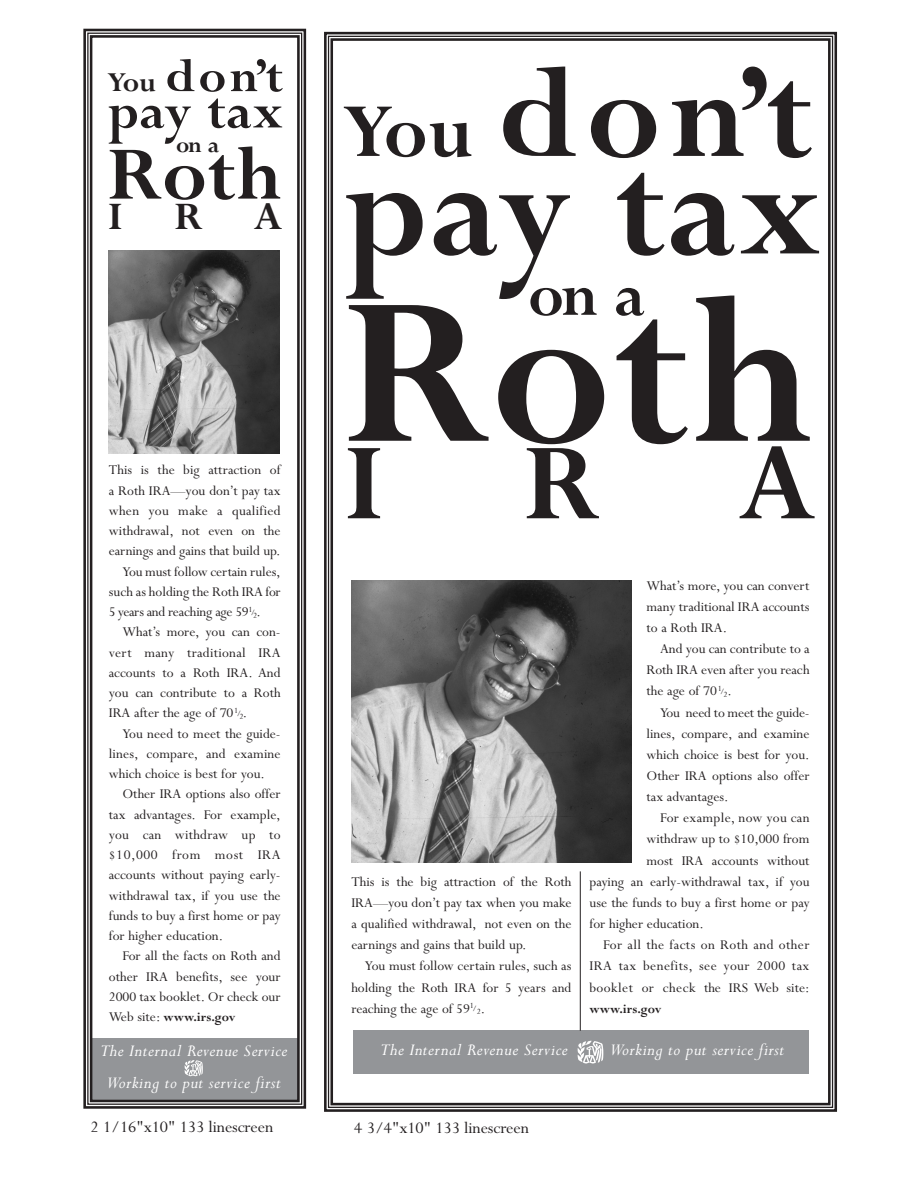
<style>
.page{position:relative;width:918px;height:1188px;background:#fff}
.page>*{position:absolute;margin:0;border:0;box-sizing:border-box;transform-origin:0 0}
.t1{font:231.9px "Perpetua Bold Os F";color:#231f20}
.t2{font:154.2px "Perpetua Bold Os F";letter-spacing:.02em;color:#231f20}
.t3{font:142.8px "Perpetua Bold Os F";color:#231f20}
.t4{font:119.85px "Perpetua Bold Os F";color:#231f20}
.t5{font:83.25px "Perpetua Bold Os F";color:#231f20}
.t6{font:68.55px "Perpetua Bold Os F";color:#231f20}
.t7{font:55.35px "Perpetua Bold Os F";letter-spacing:.015em;color:#231f20}
.t8{font:51.3px "Perpetua Bold Os F";color:#231f20}
.t9{font:43.05px "Perpetua Bold Os F";color:#231f20}
.t10{font:24.6px "Perpetua Bold Os F";color:#231f20}
.t11{font:italic 18.75px/31.5px "Perpetua";letter-spacing:.025em;color:#fff;text-align:center}
.t12{font:18px "Perpetua";letter-spacing:-.005em;color:#231f20}
.t13{font:15px/21.1px "Perpetua";color:#231f20;text-align:justify}
.t14{font:15px "Perpetua";letter-spacing:.025em;color:#231f20}
.t15{font:15px "Perpetua";letter-spacing:.02em;color:#231f20}
.t16{font:15px "Perpetua";letter-spacing:-.025em;color:#231f20}
.t17{font:15px "Perpetua";letter-spacing:.035em;color:#231f20}
.t18{font:700 13.5px "Perpetua";color:#231f20}
.s1{font-size:30.15px}
.s2{font-size:9px}
.s3{font-weight:400;font-size:15px}
.s4{font-size:84.15px}
</style>
<div class="page">
<div style="left:91px;top:1039px;width:207px;height:61px;background:#939598"></div>
<div style="left:83px;top:29px;width:223px;height:1080px;border:3px solid #231f20"></div>
<div style="left:87px;top:33px;width:215px;height:1072px;border:1px solid #231f20"></div>
<div style="left:90px;top:35px;width:210px;height:1067px;border:3px solid #231f20"></div>
<svg style="left:184px;top:1060px;width:19px;height:16px"></svg>
<img style="left:109px;top:251px;width:170px;height:202px">
<div style="left:353px;top:1031px;width:455px;height:43px;background:#939598"></div>
<div style="left:324px;top:32px;width:513px;height:1080px;border:3px solid #231f20"></div>
<div style="left:330px;top:38px;width:501px;height:1067px;border:3px solid #231f20"></div>
<svg style="left:577px;top:1041px;width:26px;height:23px"></svg>
<hr style="left:580px;top:871px;width:1px;height:160px;background:#231f20">
<img style="left:351px;top:581px;width:281px;height:282px">
<h3 class="t8" style="left:107px;top:59px;width:177px"><span class="s1">You</span> don’t</h3>
<h3 class="t7" style="left:107px;top:93px;width:177px">pay tax</h3>
<h3 class="t10" style="left:176px;top:137px;width:45px">on a</h3>
<h3 class="t5" style="left:107px;top:146px;width:177px">Roth</h3>
<h3 class="t9" style="left:107px;top:202px;width:177px">IRA</h3>
<p class="t13" style="left:109px;top:461px;width:173px">This is the big attraction of</p>
<p class="t13" style="left:109px;top:481px;width:173px">a Roth IRA—you don’t pay tax</p>
<p class="t15" style="left:109px;top:505px;width:173px">when you make a qualified</p>
<p class="t13" style="left:109px;top:522px;width:173px">withdrawal, not even on the</p>
<p class="t13" style="left:109px;top:542px;width:173px">earnings and gains that build up.</p>
<p class="t13" style="left:122px;top:562px;width:160px">You must follow certain rules,</p>
<p class="t13" style="left:109px;top:583px;width:173px">such as holding the Roth IRA for</p>
<p class="t16" style="left:109px;top:607px;width:153px">5 years and reaching age 59<sup>1</sup><span class="s2">/</span><sub>2</sub>.</p>
<p class="t13" style="left:122px;top:623px;width:160px">What’s more, you can con-</p>
<p class="t15" style="left:109px;top:647px;width:173px">vert many traditional IRA</p>
<p class="t13" style="left:109px;top:664px;width:173px">accounts to a Roth IRA. And</p>
<p class="t13" style="left:109px;top:684px;width:173px">you can contribute to a Roth</p>
<p class="t13" style="left:109px;top:704px;width:140px">IRA after the age of 70<sup>1</sup><span class="s2">/</span><sub>2</sub>.</p>
<p class="t13" style="left:122px;top:724px;width:160px">You need to meet the guide-</p>
<p class="t13" style="left:109px;top:745px;width:173px">lines, compare, and examine</p>
<p class="t13" style="left:109px;top:765px;width:158px">which choice is best for you.</p>
<p class="t13" style="left:122px;top:785px;width:160px">Other IRA options also offer</p>
<p class="t13" style="left:109px;top:805px;width:173px">tax advantages. For example,</p>
<p class="t15" style="left:109px;top:829px;width:173px">you can withdraw up to</p>
<p class="t17" style="left:109px;top:850px;width:173px">$10,000 from most IRA</p>
<p class="t13" style="left:109px;top:866px;width:173px">accounts without paying early-</p>
<p class="t13" style="left:109px;top:886px;width:173px">withdrawal tax, if you use the</p>
<p class="t13" style="left:109px;top:907px;width:173px">funds to buy a first home or pay</p>
<p class="t13" style="left:109px;top:927px;width:116px">for higher education.</p>
<p class="t13" style="left:122px;top:947px;width:160px">For all the facts on Roth and</p>
<p class="t13" style="left:109px;top:967px;width:173px">other IRA benefits, see your</p>
<p class="t13" style="left:109px;top:988px;width:173px">2000 tax booklet. Or check our</p>
<p class="t18" style="left:109px;top:1013px;width:128px"><span class="s3">Web site:</span> www.irs.gov</p>
<p class="t11" style="left:100px;top:1038px;width:189px">The Internal Revenue Service<br>Working to put service first</p>
<h3 class="t3" style="left:343px;top:67px;width:472px"><span class="s4">You</span> don’t</h3>
<h2 class="t2" style="left:343px;top:157px;width:481px">pay tax</h2>
<h3 class="t6" style="left:528px;top:272px;width:119px">on a</h3>
<h1 class="t1" style="left:343px;top:296px;width:475px">Roth</h1>
<h3 class="t4" style="left:343px;top:443px;width:475px">IRA</h3>
<p class="t13" style="left:351px;top:873px;width:222px">This is the big attraction of the Roth IRA—you don’t pay tax when you make a qualified withdrawal, not even on the earnings and gains that build up.</p>
<p class="t13" style="left:351px;top:957px;width:222px;text-indent:14px">You must follow certain rules, such as holding the Roth IRA for 5 years and reaching the age of 59<sup>1</sup><span class="s2">/</span><sub>2</sub>.</p>
<p class="t13" style="left:647px;top:577px;width:165px">What’s more, you can convert many traditional IRA accounts to a Roth IRA.</p>
<p class="t13" style="left:647px;top:640px;width:165px;text-indent:13px">And you can contribute to a Roth IRA even after you reach the age of 70<sup>1</sup><span class="s2">/</span><sub>2</sub>.</p>
<p class="t13" style="left:647px;top:703px;width:165px;text-indent:14px">You need to meet the guide&shy;lines, compare, and examine which choice is best for you.<br>Other IRA options also offer tax advantages.</p>
<p class="t14" style="left:660px;top:813px;width:151px">For example, now you can</p>
<p class="t13" style="left:647px;top:830px;width:165px">withdraw up to $10,000 from</p>
<p class="t13" style="left:647px;top:852px;width:165px">most IRA accounts without</p>
<p class="t13" style="left:590px;top:873px;width:222px">paying an early-withdrawal tax, if you</p>
<p class="t13" style="left:590px;top:894px;width:222px">use the funds to buy a first home or pay</p>
<p class="t13" style="left:590px;top:915px;width:116px">for higher education.</p>
<p class="t14" style="left:603px;top:940px;width:208px">For all the facts on Roth and other</p>
<p class="t14" style="left:590px;top:961px;width:222px">IRA tax benefits, see your 2000 tax</p>
<p class="t14" style="left:590px;top:982px;width:222px">booklet or check the IRS Web site:</p>
<p class="t18" style="left:590px;top:1004px;width:73px">www.irs.gov</p>
<p class="t11" style="left:380px;top:1037px;width:189px">The Internal Revenue Service</p>
<p class="t11" style="left:610px;top:1037px;width:176px">Working to put service first</p>
<p class="t12" style="left:91px;top:1121px;width:184px">2 1/16"x10" 133 linescreen</p>
<p class="t12" style="left:354px;top:1122px;width:176px">4 3/4"x10" 133 linescreen</p>
</div>
